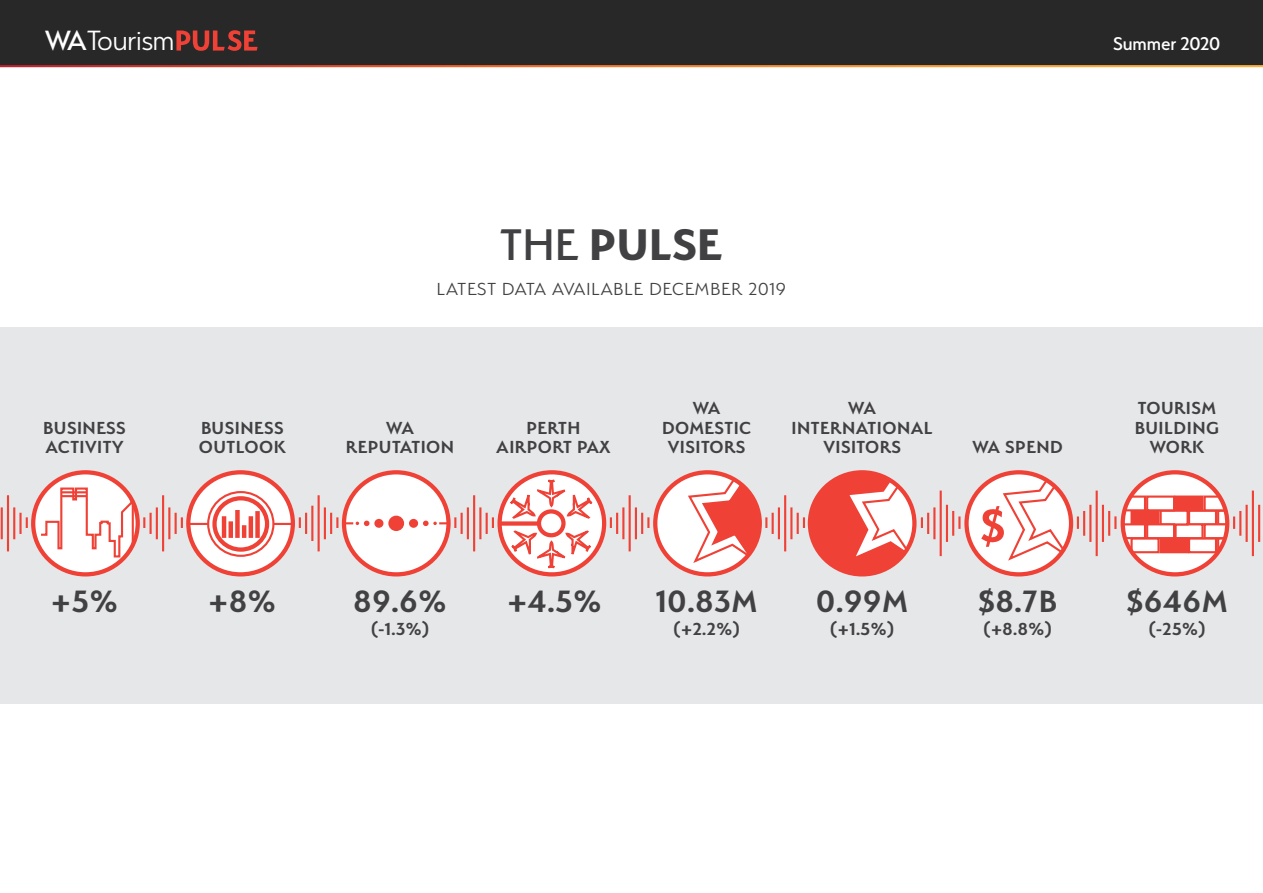
<style>
.page{position:relative;width:1263px;height:893px;background:#fff}
.page>*{position:absolute;margin:0;border:0;box-sizing:border-box;transform-origin:0 0}
.t1{font:700 49.5px "Serenity";color:#414042}
.t2{font:600 34.5px "Serenity";letter-spacing:.025em;color:#414042}
.t3{font:300 31.2px "Serenity";letter-spacing:-.005em;color:#fff}
.t4{font:500 20.7px "Serenity";letter-spacing:-.005em;color:#fff}
.t5{font:600 19.5px/19.5px "Serenity";letter-spacing:.025em;color:#414042;text-align:center}
.t6{font:300 19.5px "Serenity";letter-spacing:.05em;color:#414042}
.s1{font-weight:500}
</style>
<div class="page">
<div style="left:0;top:327px;width:1263px;height:377px;background:#e6e7e8"></div>
<div style="left:655px;top:472px;width:105px;height:102px;background:#fff;border-radius:50%"></div>
<div style="left:653px;top:470px;width:109px;height:106px;border:4px solid #ef4136;border-radius:50%"></div>
<hr style="left:150px;top:513px;width:2px;height:21px;background:#ef4136">
<hr style="left:305px;top:513px;width:2px;height:21px;background:#ef4136">
<hr style="left:461px;top:513px;width:2px;height:21px;background:#ef4136">
<hr style="left:616px;top:513px;width:2px;height:21px;background:#ef4136">
<hr style="left:772px;top:513px;width:2px;height:21px;background:#ef4136">
<hr style="left:927px;top:513px;width:2px;height:21px;background:#ef4136">
<hr style="left:1083px;top:511px;width:2px;height:25px;background:#ef4136">
<hr style="left:1239px;top:511px;width:2px;height:25px;background:#ef4136">
<hr style="left:156px;top:507px;width:2px;height:32px;background:#ef4136">
<hr style="left:1px;top:507px;width:2px;height:32px;background:#ef4136">
<hr style="left:311px;top:506px;width:2px;height:35px;background:#ef4136">
<hr style="left:467px;top:507px;width:2px;height:32px;background:#ef4136">
<hr style="left:622px;top:507px;width:2px;height:32px;background:#ef4136">
<hr style="left:778px;top:507px;width:2px;height:32px;background:#ef4136">
<hr style="left:933px;top:507px;width:2px;height:32px;background:#ef4136">
<hr style="left:1089px;top:505px;width:2px;height:37px;background:#ef4136">
<hr style="left:1245px;top:505px;width:3px;height:37px;background:#ef4136">
<hr style="left:162px;top:495px;width:2px;height:56px;background:#ef4136">
<hr style="left:7px;top:495px;width:2px;height:56px;background:#ef4136">
<hr style="left:318px;top:495px;width:2px;height:56px;background:#ef4136">
<hr style="left:473px;top:495px;width:2px;height:56px;background:#ef4136">
<hr style="left:629px;top:495px;width:2px;height:56px;background:#ef4136">
<hr style="left:784px;top:495px;width:2px;height:56px;background:#ef4136">
<hr style="left:940px;top:491px;width:2px;height:65px;background:#ef4136">
<hr style="left:1096px;top:491px;width:2px;height:65px;background:#ef4136">
<hr style="left:1252px;top:491px;width:2px;height:65px;background:#ef4136">
<hr style="left:168px;top:507px;width:2px;height:32px;background:#ef4136">
<hr style="left:13px;top:507px;width:2px;height:32px;background:#ef4136">
<hr style="left:324px;top:507px;width:2px;height:32px;background:#ef4136">
<hr style="left:479px;top:507px;width:2px;height:32px;background:#ef4136">
<hr style="left:635px;top:507px;width:2px;height:32px;background:#ef4136">
<hr style="left:790px;top:507px;width:2px;height:32px;background:#ef4136">
<hr style="left:946px;top:505px;width:2px;height:37px;background:#ef4136">
<hr style="left:1102px;top:505px;width:2px;height:37px;background:#ef4136">
<hr style="left:1258px;top:505px;width:2px;height:37px;background:#ef4136">
<hr style="left:175px;top:513px;width:2px;height:21px;background:#ef4136">
<hr style="left:19px;top:513px;width:3px;height:21px;background:#ef4136">
<hr style="left:330px;top:513px;width:2px;height:21px;background:#ef4136">
<hr style="left:486px;top:513px;width:2px;height:21px;background:#ef4136">
<hr style="left:641px;top:513px;width:2px;height:21px;background:#ef4136">
<hr style="left:797px;top:513px;width:2px;height:21px;background:#ef4136">
<hr style="left:952px;top:511px;width:2px;height:25px;background:#ef4136">
<hr style="left:1108px;top:511px;width:2px;height:25px;background:#ef4136">
<svg style="left:181px;top:517px;width:2px;height:11px"></svg>
<svg style="left:26px;top:517px;width:2px;height:11px"></svg>
<svg style="left:336px;top:517px;width:2px;height:11px"></svg>
<svg style="left:492px;top:517px;width:2px;height:11px"></svg>
<svg style="left:647px;top:517px;width:2px;height:11px"></svg>
<svg style="left:958px;top:516px;width:2px;height:13px"></svg>
<svg style="left:1114px;top:516px;width:2px;height:13px"></svg>
<svg style="left:299px;top:517px;width:2px;height:11px"></svg>
<svg style="left:454px;top:517px;width:2px;height:11px"></svg>
<svg style="left:610px;top:517px;width:2px;height:11px"></svg>
<svg style="left:686px;top:472px;width:81px;height:98px"></svg>
<svg style="left:921px;top:517px;width:2px;height:11px"></svg>
<svg style="left:1077px;top:516px;width:2px;height:13px"></svg>
<svg style="left:1233px;top:516px;width:2px;height:13px"></svg>
<svg style="left:188px;top:472px;width:105px;height:102px;background:#fce6e5"></svg>
<div style="left:186px;top:470px;width:109px;height:106px;border:4px solid #ef4136;border-radius:50%"></div>
<svg style="left:33px;top:472px;width:105px;height:102px;background:#fcdedc"></svg>
<svg style="left:39px;top:486px;width:106px;height:72px;background:#f9dcdb"></svg>
<hr style="left:62px;top:495px;width:24px;height:2px;background:#ef4136">
<hr style="left:62px;top:491px;width:24px;height:2px;background:#ef4136">
<div style="left:31px;top:470px;width:109px;height:106px;border:4px solid #ef4136;border-radius:50%"></div>
<div style="left:344px;top:472px;width:104px;height:102px;background:#fff;border-radius:50%"></div>
<div style="left:342px;top:470px;width:109px;height:106px;border:4px solid #ef4136;border-radius:50%"></div>
<svg style="left:803px;top:472px;width:111px;height:102px"></svg>
<div style="left:808px;top:470px;width:108px;height:106px;border:4px solid #ef4136;border-radius:50%"></div>
<svg style="left:966px;top:472px;width:105px;height:102px"></svg>
<div style="left:964px;top:470px;width:109px;height:106px;border:4px solid #ef4136;border-radius:50%"></div>
<svg style="left:1123px;top:472px;width:104px;height:102px;background:#fce7e6"></svg>
<div style="left:1130px;top:537px;width:29px;height:16px;background:#fff;border:2px solid #ef4136"></div>
<div style="left:1130px;top:510px;width:29px;height:15px;background:#ef4136"></div>
<svg style="left:1125px;top:523px;width:21px;height:16px"></svg>
<svg style="left:1125px;top:495px;width:21px;height:16px"></svg>
<div style="left:1188px;top:537px;width:29px;height:16px;background:#fff;border:2px solid #ef4136"></div>
<div style="left:1188px;top:510px;width:29px;height:15px;background:#fff;border:2px solid #ef4136"></div>
<div style="left:1174px;top:523px;width:29px;height:16px;background:#fff;border:2px solid #ef4136"></div>
<div style="left:1174px;top:495px;width:29px;height:16px;background:#ef4136;border:2px solid #ef4136"></div>
<div style="left:1159px;top:537px;width:30px;height:16px;background:#ef4136"></div>
<div style="left:1159px;top:510px;width:30px;height:15px;background:#fff;border:2px solid #ef4136"></div>
<div style="left:1146px;top:523px;width:29px;height:16px;background:#fff;border:2px solid #ef4136"></div>
<div style="left:1146px;top:495px;width:29px;height:16px;background:#fff;border:2px solid #ef4136"></div>
<svg style="left:1203px;top:495px;width:24px;height:58px"></svg>
<div style="left:1120px;top:470px;width:109px;height:106px;border:4px solid #ef4136;border-radius:50%"></div>
<hr style="left:189px;top:523px;width:104px;height:2px;background:#ef4136">
<svg style="left:208px;top:492px;width:65px;height:64px"></svg>
<div style="left:207px;top:491px;width:67px;height:66px;border:2px solid #ef4136;border-radius:50%"></div>
<svg style="left:215px;top:498px;width:52px;height:52px"></svg>
<hr style="left:222px;top:516px;width:4px;height:22px;background:#ef4136">
<svg style="left:242px;top:525px;width:4px;height:13px"></svg>
<div style="left:228px;top:521px;width:5px;height:17px;background:#ef4136"></div>
<hr style="left:249px;top:516px;width:4px;height:22px;background:#ef4136">
<div style="left:235px;top:510px;width:5px;height:28px;background:#ef4136"></div>
<div style="left:255px;top:511px;width:5px;height:27px;background:#ef4136"></div>
<div style="left:212px;top:496px;width:57px;height:56px;border:4px solid #ef4136;border-radius:50%"></div>
<div style="left:499px;top:521px;width:39px;height:5px;background:#ef4136"></div>
<div style="left:388px;top:516px;width:16px;height:15px;background:#ef4136;border-radius:50%"></div>
<div style="left:374px;top:519px;width:9px;height:9px;background:#ef4136;border-radius:50%"></div>
<svg style="left:344px;top:521px;width:25px;height:5px"></svg>
<div style="left:409px;top:519px;width:9px;height:9px;background:#ef4136;border-radius:50%"></div>
<svg style="left:423px;top:521px;width:25px;height:5px"></svg>
<svg style="left:500px;top:470px;width:102px;height:107px"></svg>
<svg style="left:981px;top:472px;width:90px;height:92px;background:#f9d4d2"></svg>
<div style="left:0;top:0;width:1263px;height:65px;background:#292829"></div>
<svg style="left:176px;top:30px;width:82px;height:21px"></svg>
<p class="t3" style="left:45px;top:24px;width:131px"><span class="s1">WA</span>Tourism</p>
<p class="t4" style="left:1113px;top:32px;width:109px">Summer 2020</p>
<p class="t5" style="left:43px;top:418px;width:84px;text-align:left">BUSINESS<br>ACTIVITY</p>
<p class="t2" style="left:51px;top:582px;width:68px">+5%</p>
<p class="t5" style="left:199px;top:418px;width:88px;text-align:left">BUSINESS<br>OUTLOOK</p>
<p class="t2" style="left:209px;top:582px;width:69px">+8%</p>
<p class="t1" style="left:500px;top:217px;width:224px"><span class="s1">THE</span> PULSE</p>
<p class="t6" style="left:437px;top:279px;width:351px">LATEST DATA AVAILABLE DECEMBER 2019</p>
<p class="t5" style="left:346px;top:418px;width:110px">WA<br>REPUTATION</p>
<p class="t5" style="left:496px;top:418px;width:116px">PERTH<br>AIRPORT PAX</p>
<p class="t5" style="left:662px;top:398px;width:91px">WA<br>DOMESTIC<br>VISITORS</p>
<p class="t5" style="left:792px;top:398px;width:143px">WA<br>INTERNATIONAL<br>VISITORS</p>
<p class="t5" style="left:972px;top:437px;width:92px">WA SPEND</p>
<p class="t2" style="left:354px;top:582px;width:95px">89.6%</p>
<p class="t5" style="left:371px;top:619px;width:59px">(-1.3%)</p>
<p class="t2" style="left:507px;top:582px;width:96px">+4.5%</p>
<p class="t2" style="left:656px;top:582px;width:103px">10.83M</p>
<p class="t5" style="left:674px;top:619px;width:68px">(+2.2%)</p>
<p class="t2" style="left:816px;top:582px;width:94px">0.99M</p>
<p class="t5" style="left:830px;top:619px;width:65px">(+1.5%)</p>
<p class="t2" style="left:978px;top:582px;width:81px">$8.7B</p>
<p class="t5" style="left:983px;top:619px;width:70px">(+8.8%)</p>
<p class="t5" style="left:1135px;top:398px;width:86px">TOURISM<br>BUILDING<br>WORK</p>
<p class="t2" style="left:1126px;top:582px;width:103px">$646M</p>
<p class="t5" style="left:1149px;top:619px;width:58px">(-25%)</p>
</div>
